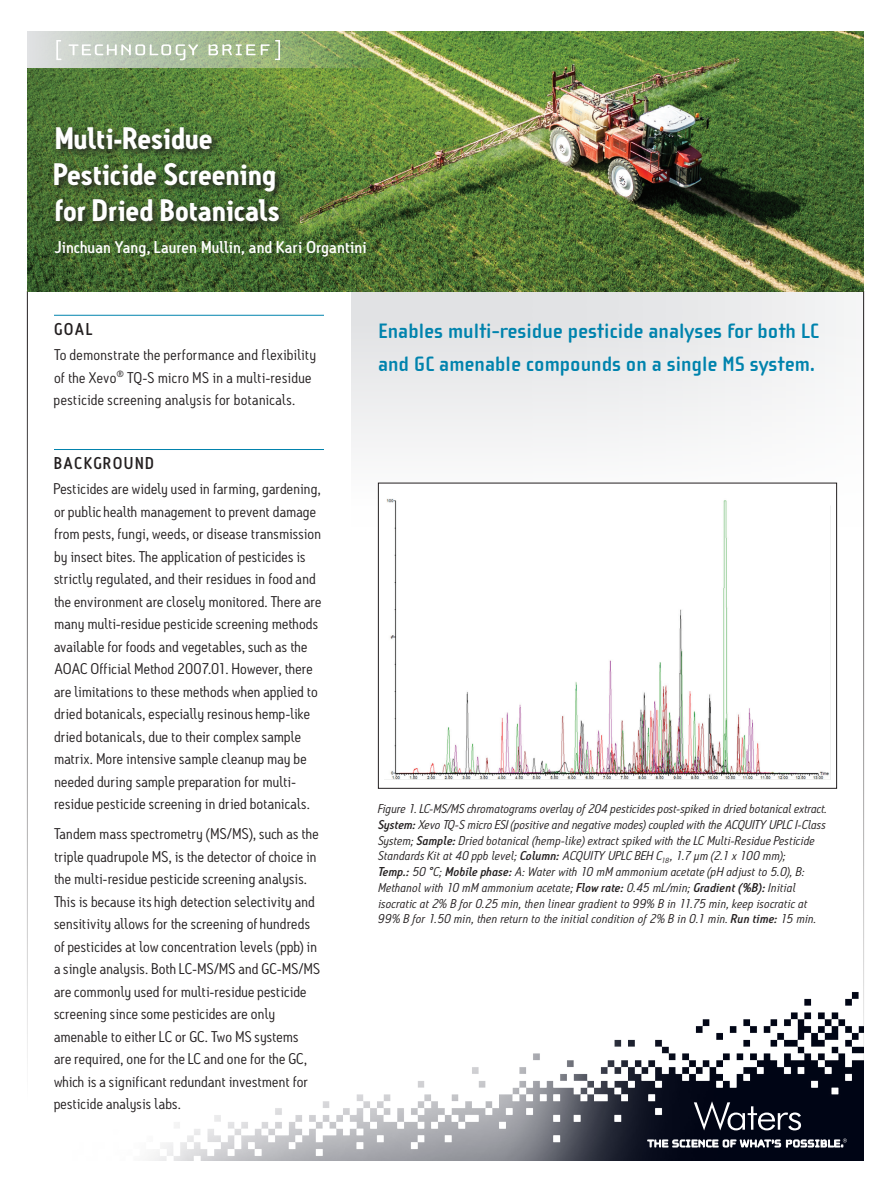
<style>
.page{position:relative;width:891px;height:1188px;background:#fff}
.page>*{position:absolute;margin:0;border:0;box-sizing:border-box;transform-origin:0 0}
.t1{font:700 30px/36px "Antitled OT";letter-spacing:.005em;color:#fff}
.t2{font:700 21.3px/33px "Cholla Sans";color:#0083ad;scale:1.05 1}
.t3{font:500 16.5px "Antitled OT";letter-spacing:.01em;color:#fff;scale:1.05 1}
.t4{font:500 16.5px "Antitled OT";letter-spacing:.105em;color:#231f20}
.t5{font:15px/22.5px "Antitled OT";letter-spacing:.01em;color:#231f20;scale:1.05 1}
.t6{font:italic 12.3px/15.8px "Antitled OT";letter-spacing:.015em;color:#231f20;scale:1.05 1}
.s1{font-weight:500}
</style>
<div class="page">
<hr style="left:27px;top:291px;width:1px;height:897px;background:#231f20">
<img style="left:351px;top:291px;width:512px;height:235px">
<hr style="left:863px;top:291px;width:1px;height:897px;background:#231f20">
<img style="left:27px;top:986px;width:837px;height:175px">
<svg style="left:648px;top:1138px;width:199px;height:9px"></svg>
<svg style="left:694px;top:1101px;width:107px;height:29px;background:#3a3e4a"></svg>
<img style="left:27px;top:31px;width:837px;height:260px">
<img style="left:27px;top:31px;width:373px;height:37px">
<svg style="left:56px;top:40px;width:5px;height:20px"></svg>
<svg style="left:69px;top:44px;width:129px;height:16px;background:#c9d3c4"></svg>
<svg style="left:209px;top:40px;width:71px;height:20px"></svg>
<div style="left:378px;top:483px;width:459px;height:305px;background:#fff"></div>
<img style="left:384px;top:499px;width:447px;height:281px">
<div style="left:378px;top:483px;width:459px;height:306px;border:1px solid #231f20"></div>
<hr style="left:54px;top:315px;width:270px;height:1px;background:#0083ad">
<hr style="left:54px;top:449px;width:270px;height:1px;background:#0083ad">
<svg style="left:51px;top:124px;width:238px;height:107px;background:#42602e"></svg>
<h1 class="t1" style="left:54px;top:120px;width:227px">Multi-Residue<br>Pesticide Screening for Dried Botanicals</h1>
<p class="t3" style="left:54px;top:237px;width:299px">Jinchuan Yang, Lauren Mullin, and Kari Organtini</p>
<p class="t4" style="left:54px;top:319px;width:40px">GOAL</p>
<p class="t5" style="left:54px;top:343px;width:251px">To demonstrate the performance and flexibility of the Xevo<sup>®</sup> TQ-S micro MS in a multi-residue pesticide screening analysis for botanicals.</p>
<p class="t4" style="left:54px;top:453px;width:101px">BACKGROUND</p>
<p class="t5" style="left:54px;top:478px;width:256px">Pesticides are widely used in farming, gardening, or public health management to prevent damage from pests, fungi, weeds, or disease transmission by insect bites. The application of pesticides is strictly regulated, and their residues in food and the environment are closely monitored. There are many multi-residue pesticide screening methods available for foods and vegetables, such as the AOAC Official Method 2007.01. However, there are limitations to these methods when applied to dried botanicals, especially resinous hemp-like dried botanicals, due to their complex sample matrix. More intensive sample cleanup may be needed during sample preparation for multi&shy;residue pesticide screening in dried botanicals.</p>
<p class="t5" style="left:54px;top:823px;width:255px">Tandem mass spectrometry (MS/MS), such as the triple quadrupole MS, is the detector of choice in the multi-residue pesticide screening analysis.<br>This is because its high detection selectivity and sensitivity allows for the screening of hundreds of pesticides at low concentration levels (ppb) in a single analysis. Both LC-MS/MS and GC-MS/MS are commonly used for multi-residue pesticide screening since some pesticides are only amenable to either LC or GC. Two MS systems<br>are required, one for the LC and one for the GC, which is a significant redundant investment for pesticide analysis labs.</p>
<h2 class="t2" style="left:378px;top:315px;width:422px">Enables multi-residue pesticide analyses for both LC and GC amenable compounds on a single MS system.</h2>
<p class="t6" style="left:378px;top:801px;width:429px">Figure 1. LC-MS/MS chromatograms overlay of 204 pesticides post-spiked in dried botanical extract.<br><span class="s1">System:</span> Xevo TQ-S micro ESI (positive and negative modes) coupled with the ACQUITY UPLC I-Class System; <span class="s1">Sample:</span> Dried botanical (hemp-like) extract spiked with the LC Multi-Residue Pesticide Standards Kit at 40 ppb level; <span class="s1">Column:</span> ACQUITY UPLC BEH C<sub>18</sub>, 1.7 µm (2.1 x 100 mm);<br><span class="s1">Temp.:</span> 50 °C; <span class="s1">Mobile phase:</span> A: Water with 10 mM ammonium acetate (pH adjust to 5.0), B:<br>Methanol with 10 mM ammonium acetate; <span class="s1">Flow rate:</span> 0.45 mL/min; <span class="s1">Gradient (%B):</span> Initial isocratic at 2% B for 0.25 min, then linear gradient to 99% B in 11.75 min, keep isocratic at 99% B for 1.50 min, then return to the initial condition of 2% B in 0.1 min. <span class="s1">Run time:</span> 15 min.</p>
</div>
